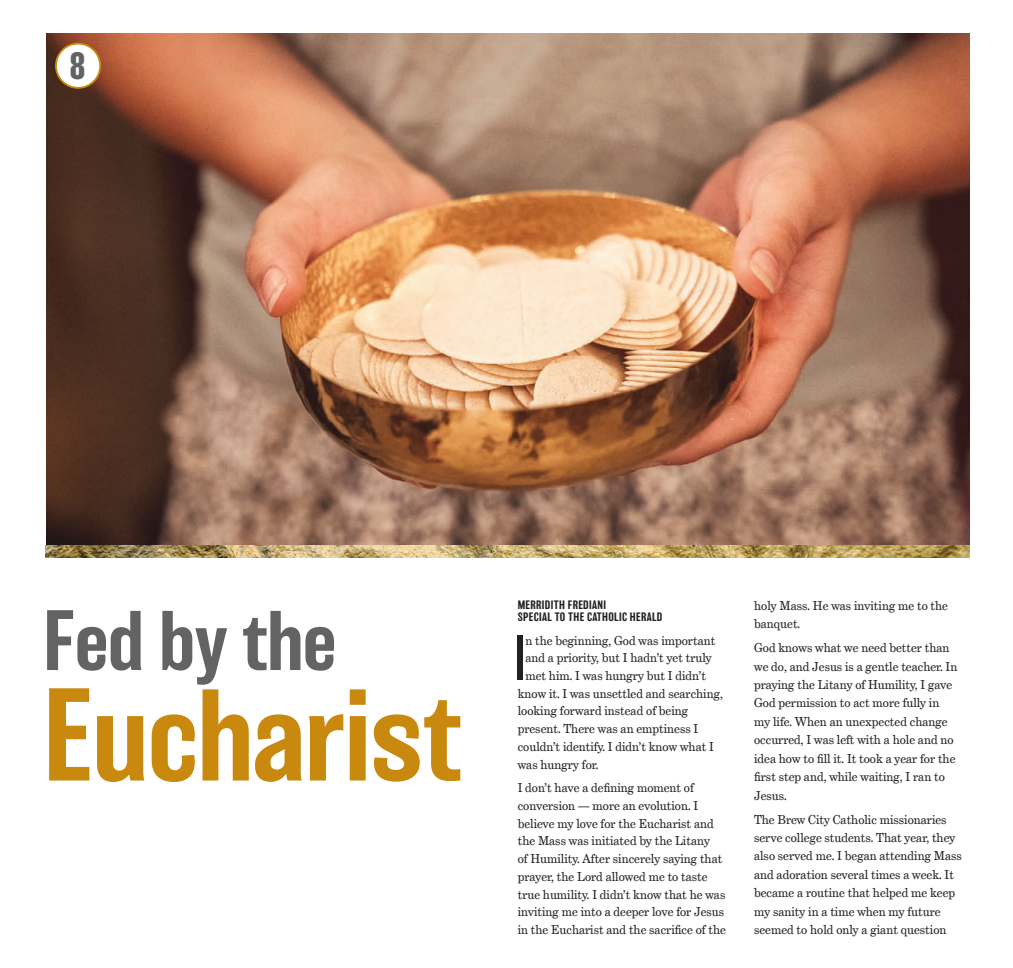
<style>
.page{position:relative;width:1013px;height:968px;background:#fff}
.page>*{position:absolute;margin:0;border:0;box-sizing:border-box;transform-origin:0 0}
.t1{font:500 121.25px "Balboa";color:#c8890e}
.t2{font:500 78.75px "Balboa";color:#636366}
.t3{font:200 58.5px "Balboa";color:#231f20}
.t4{font:700 35px "Balboa";color:#636366}
.t5{font:12.5px/18.4px "Grad";color:#231f20}
.t6{font:500 11.25px/12.8px "Balboa";letter-spacing:.03em;color:#231f20}
</style>
<div class="page">
<img style="left:46px;top:34px;width:923px;height:512px">
<img style="left:46px;top:546px;width:923px;height:12px">
<div style="left:56px;top:44px;width:44px;height:44px;background:#fff;border-radius:50%"></div>
<div style="left:55px;top:43px;width:46px;height:46px;border:2px solid #c8890e;border-radius:50%"></div>
<h3 class="t4" style="left:70px;top:46px;width:17px">8</h3>
<h2 class="t2" style="left:43px;top:597px;width:294px">Fed by the</h2>
<h1 class="t1" style="left:43px;top:668px;width:420px">Eucharist</h1>
<p class="t6" style="left:518px;top:598px;width:146px">MERRIDITH FREDIANI<br>SPECIAL TO THE CATHOLIC HERALD</p>
<h3 class="t3" style="left:515px;top:627px;width:13px">I</h3>
<p class="t5" style="left:525px;top:631px;width:191px">n the beginning, God was important</p>
<p class="t5" style="left:525px;top:648px;width:188px">and a priority, but I hadn’t yet truly</p>
<p class="t5" style="left:525px;top:666px;width:182px">met him. I was hungry but I didn’t</p>
<p class="t5" style="left:518px;top:684px;width:207px">know it. I was unsettled and searching,</p>
<p class="t5" style="left:518px;top:701px;width:172px">looking forward instead of being</p>
<p class="t5" style="left:518px;top:719px;width:182px">present. There was an emptiness I</p>
<p class="t5" style="left:518px;top:737px;width:198px">couldn’t identify. I didn’t know what I</p>
<p class="t5" style="left:518px;top:755px;width:82px">was hungry for.</p>
<p class="t5" style="left:518px;top:778px;width:210px;line-height:17.8px">I don’t have a defining moment of conversion — more an evolution. I believe my love for the Eucharist and the Mass was initiated by the Litany<br>of Humility. After sincerely saying that prayer, the Lord allowed me to taste true humility. I didn’t know that he was inviting me into a deeper love for Jesus in the Eucharist and the sacrifice of the</p>
<p class="t5" style="left:754px;top:596px;width:195px">holy Mass. He was inviting me to the banquet.</p>
<p class="t5" style="left:754px;top:638px;width:205px">God knows what we need better than we do, and Jesus is a gentle teacher. In praying the Litany of Humility, I gave God permission to act more fully in my life. When an unexpected change occurred, I was left with a hole and no idea how to fill it. It took a year for the first step and, while waiting, I ran to Jesus.</p>
<p class="t5" style="left:754px;top:810px;width:209px">The Brew City Catholic missionaries serve college students. That year, they also served me. I began attending Mass and adoration several times a week. It became a routine that helped me keep my sanity in a time when my future seemed to hold only a giant question</p>
</div>
